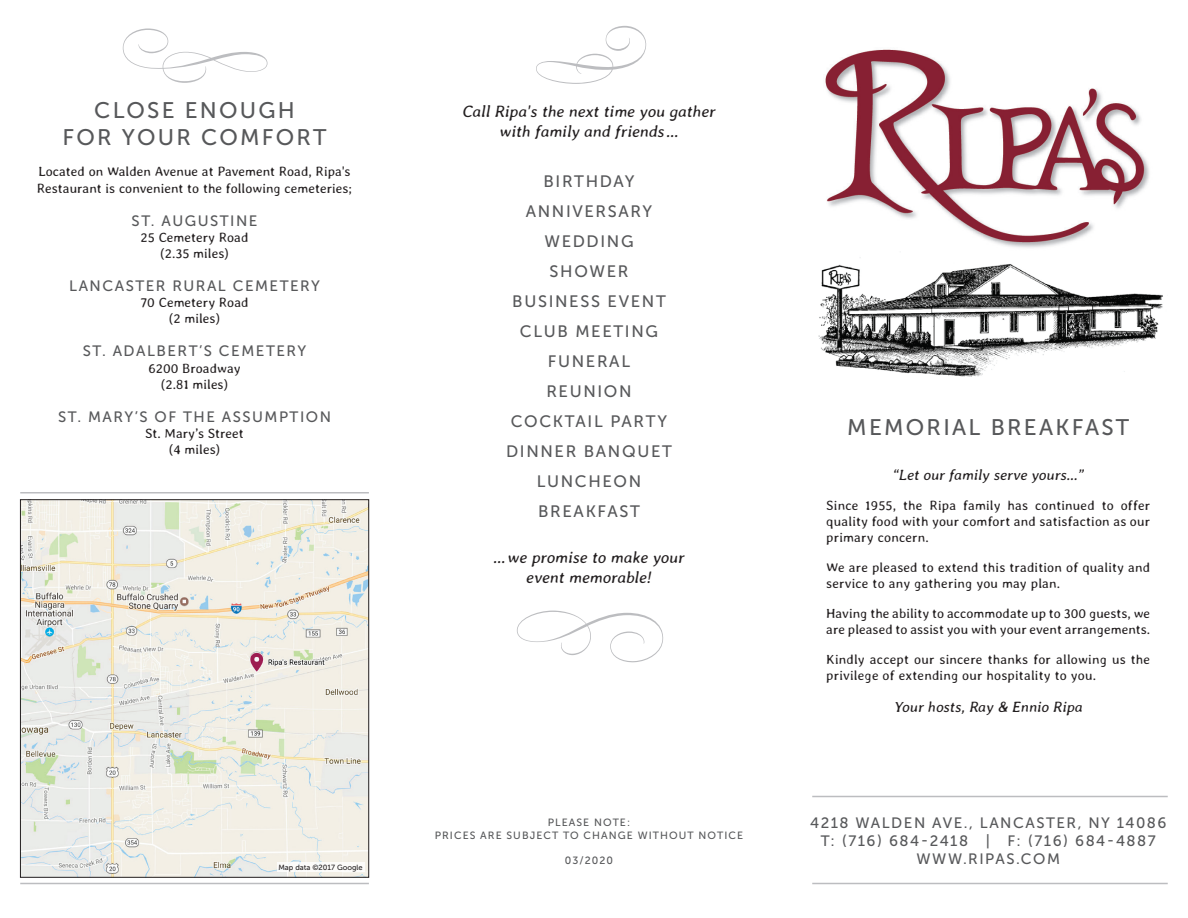
<style>
.page{position:relative;width:1188px;height:918px;background:#fff}
.page>*{position:absolute;margin:0;border:0;box-sizing:border-box;transform-origin:0 0}
.t1{font:22.5px/27px "Museo Sans 500";letter-spacing:.1em;color:#57585a;text-align:center}
.t2{font:16.5px/30px "Museo Sans 500";letter-spacing:.1em;color:#57585a;text-align:center}
.t3{font:italic 16.5px/19.8px "Averia Libre";color:#231f20;text-align:center}
.t4{font:15px/18px "Museo Sans 500";letter-spacing:.1em;color:#57585a;text-align:center}
.t5{font:italic 15px "Averia Libre";color:#231f20}
.t6{font:300 13.5px/16.2px "Averia Libre";color:#231f20}
.t7{font:10.5px/12.6px "Museo Sans 500";letter-spacing:.1em;color:#57585a;text-align:center}
.t8{font:7.5px "Museo Sans 500";color:#231f20}
</style>
<div class="page">
<img style="left:818px;top:257px;width:345px;height:120px">
<hr style="left:812px;top:796px;width:356px;height:1px;background:#bcbdc0">
<hr style="left:812px;top:883px;width:356px;height:1px;background:#bcbdc0">
<img style="left:825px;top:49px;width:324px;height:199px">
<hr style="left:20px;top:883px;width:349px;height:1px;background:#bcbdc0">
<hr style="left:20px;top:492px;width:349px;height:2px;background:#bcbdc0">
<img style="left:22px;top:502px;width:345px;height:374px">
<div style="left:20px;top:500px;width:349px;height:378px;border:1px solid #231f20"></div>
<div style="left:277px;top:862px;width:87px;height:10px;background:#fff"></div>
<svg style="left:122px;top:28px;width:146px;height:55px"></svg>
<svg style="left:536px;top:26px;width:111px;height:58px"></svg>
<svg style="left:517px;top:611px;width:147px;height:52px"></svg>
<h1 class="t1" style="left:63px;top:97px;width:266px">CLOSE ENOUGH<br>FOR YOUR COMFORT</h1>
<p class="t6" style="left:37px;top:164px;width:317px">Located on Walden Avenue at Pavement Road, Ripa's<br>Restaurant is convenient to the following cemeteries;</p>
<p class="t4" style="left:132px;top:211px;width:127px">ST. AUGUSTINE</p>
<p class="t6" style="left:141px;top:229px;width:109px;text-align:center">25 Cemetery Road (2.35 miles)</p>
<p class="t4" style="left:69px;top:277px;width:252px">LANCASTER RURAL CEMETERY</p>
<p class="t6" style="left:141px;top:294px;width:110px;text-align:center">70 Cemetery Road (2 miles)</p>
<p class="t4" style="left:83px;top:342px;width:225px">ST. ADALBERT’S CEMETERY</p>
<p class="t6" style="left:148px;top:360px;width:94px;text-align:center">6200 Broadway (2.81 miles)</p>
<p class="t4" style="left:58px;top:408px;width:274px">ST. MARY’S OF THE ASSUMPTION</p>
<p class="t6" style="left:145px;top:425px;width:100px;text-align:center">St. Mary’s Street (4 miles)</p>
<p class="t8" style="left:278px;top:863px;width:86px">Map data ©2017 Google</p>
<p class="t3" style="left:462px;top:101px;width:255px">Call Ripa's the next time you gather with family and friends…</p>
<p class="t2" style="left:506px;top:166px;width:168px">BIRTHDAY<br>ANNIVERSARY<br>WEDDING<br>SHOWER<br>BUSINESS EVENT<br>CLUB MEETING<br>FUNERAL<br>REUNION<br>COCKTAIL PARTY<br>DINNER BANQUET<br>LUNCHEON<br>BREAKFAST</p>
<p class="t3" style="left:493px;top:547px;width:193px">…we promise to make your event memorable!</p>
<p class="t7" style="left:435px;top:816px;width:310px">PLEASE NOTE:<br>PRICES ARE SUBJECT TO CHANGE WITHOUT NOTICE</p>
<p class="t7" style="left:565px;top:854px;width:50px">03/2020</p>
<h1 class="t1" style="left:847px;top:414px;width:283px">MEMORIAL BREAKFAST</h1>
<p class="t5" style="left:893px;top:466px;width:192px">“Let our family serve yours…”</p>
<p class="t6" style="left:826px;top:497px;width:325px;text-align:justify">Since 1955, the Ripa family has continued to offer quality food with your comfort and satisfaction as our primary concern.</p>
<p class="t6" style="left:826px;top:559px;width:326px">We are pleased to extend this tradition of quality and service to any gathering you may plan.</p>
<p class="t6" style="left:826px;top:605px;width:326px">Having the ability to accommodate up to 300 guests, we are pleased to assist you with your event arrangements.</p>
<p class="t6" style="left:826px;top:651px;width:325px">Kindly accept our sincere thanks for allowing us the privilege of extending our hospitality to you.</p>
<p class="t5" style="left:894px;top:698px;width:190px">Your hosts, Ray &amp; Ennio Ripa</p>
<p class="t4" style="left:810px;top:814px;width:358px">4218 WALDEN AVE., LANCASTER, NY 14086<br>T: (716) 684-2418 | F: (716) 684-4887<br>WWW.RIPAS.COM</p>
</div>
